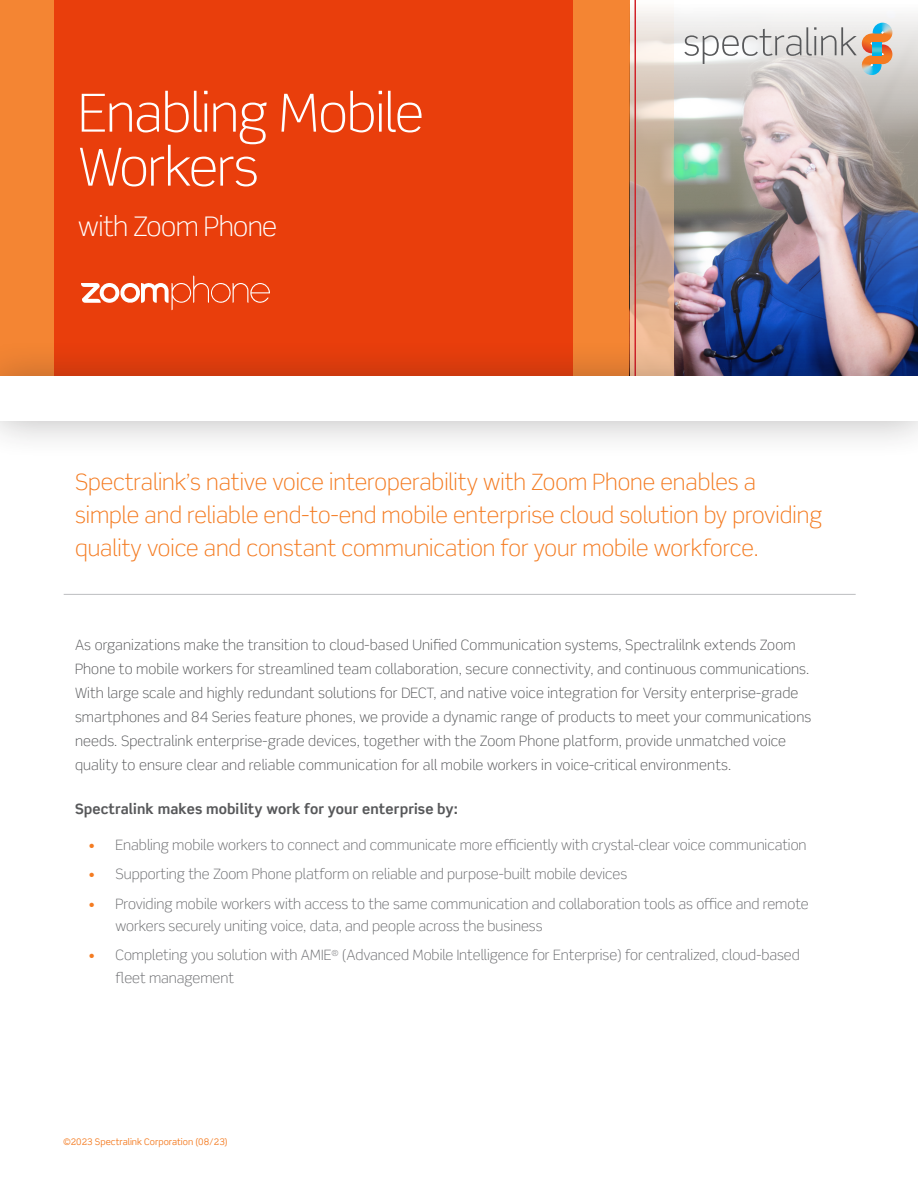
<style>
.page{position:relative;width:918px;height:1188px;background:#fff}
.page>*{position:absolute;margin:0;border:0;box-sizing:border-box;transform-origin:0 0}
.t1{font:300 52.5px/54px "Scene Std";letter-spacing:-.02em;color:#fff}
.t2{font:300 27px "Scene Std";letter-spacing:-.02em;color:#fff}
.t3{font:300 22.5px/33px "Scene Std";color:#f47b21}
.Body{font:300 14.25px/24px "Scene Std";letter-spacing:.01em;color:#57585a}
.t4{font:300 14.25px/22.5px "Scene Std";color:#6c6d70}
.Body-2{font:700 14.25px "Scene Std";letter-spacing:.01em;color:#57585a}
.t5{font:9px "Scene Std";color:#f47b21}
.s1{color:#f47b21}
</style>
<div class="page">
<img style="left:674px;top:14px;width:244px;height:324px">
<div style="left:0;top:0;width:630px;height:380px;background:#f48533"></div>
<svg style="left:630px;top:10px;width:44px;height:328px;background:#d3bbaa"></svg>
<hr style="left:634px;top:0;width:2px;height:391px;background:#d1232a">
<div style="left:54px;top:0;width:519px;height:392px;background:#e93e0c"></div>
<div style="left:0;top:338px;width:918px;height:121px;background:#231f20;opacity:.31"></div>
<div style="left:0;top:376px;width:918px;height:46px;background:#fff"></div>
<img style="left:861px;top:66px;width:21px;height:9px">
<img style="left:873px;top:23px;width:19px;height:4px">
<svg style="left:684px;top:27px;width:208px;height:39px;background:#d4cec8"></svg>
<hr style="left:64px;top:594px;width:792px;height:1px;background:#bcbdc0">
<svg style="left:81px;top:276px;width:189px;height:34px"></svg>
<p class="t1" style="left:78px;top:86px;width:347px">Enabling Mobile<br>Workers</p>
<p class="t2" style="left:78px;top:210px;width:200px">with Zoom Phone</p>
<h2 class="t3" style="left:75px;top:466px;width:749px">Spectralink’s native voice interoperability with Zoom Phone enables a simple and reliable end-to-end mobile enterprise cloud solution by providing quality voice and constant communication for your mobile workforce.</h2>
<p class="Body" style="left:75px;top:633px;width:738px">As organizations make the transition to cloud-based Unified Communication systems, Spectralilnk extends Zoom Phone to mobile workers for streamlined team collaboration, secure connectivity, and continuous communications.<br>With large scale and highly redundant solutions for DECT, and native voice integration for Versity enterprise-grade smartphones and 84 Series feature phones, we provide a dynamic range of products to meet your communications needs. Spectralink enterprise-grade devices, together with the Zoom Phone platform, provide unmatched voice quality to ensure clear and reliable communication for all mobile workers in voice-critical environments.</p>
<p class="Body-2" style="left:75px;top:800px;width:384px">Spectralink makes mobility work for your enterprise by:</p>
<p class="t4" style="left:89px;top:834px;width:720px"><span class="s1">•</span> Enabling mobile workers to connect and communicate more efficiently with crystal-clear voice communication</p>
<p class="t4" style="left:89px;top:863px;width:540px"><span class="s1">•</span> Supporting the Zoom Phone platform on reliable and purpose-built mobile devices</p>
<p class="t4" style="left:116px;top:892px;width:695px;text-indent:-27px"><span class="s1">•</span> Providing mobile workers with access to the same communication and collaboration tools as office and remote workers securely uniting voice, data, and people across the business</p>
<p class="t4" style="left:116px;top:944px;width:686px;text-indent:-27px"><span class="s1">•</span> Completing you solution with AMIE<sup>®</sup> (Advanced Mobile Intelligence for Enterprise) for centralized, cloud-based fleet management</p>
<p class="t5" style="left:63px;top:1136px;width:166px">©2023 Spectralink Corporation (08/23)</p>
</div>
